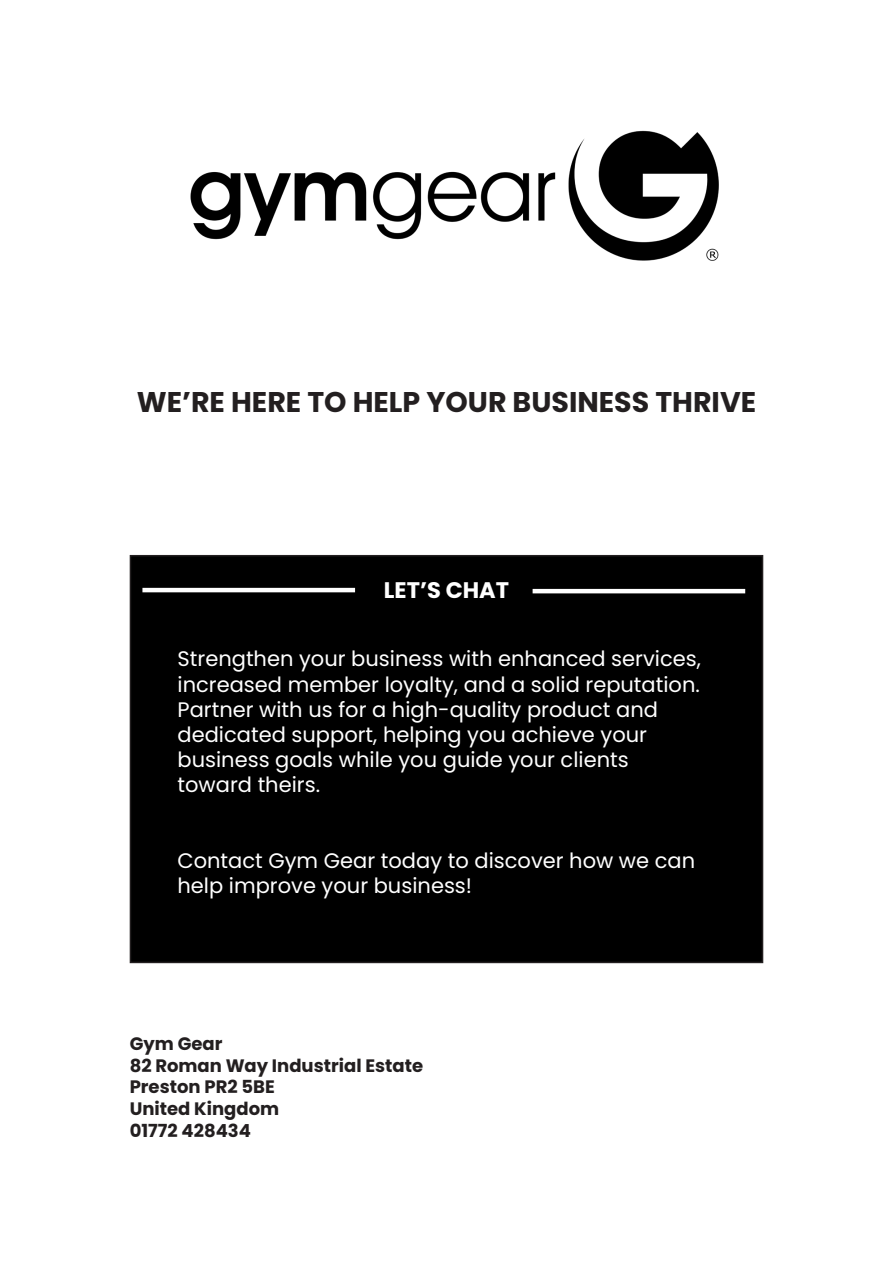
<style>
.page{position:relative;width:893px;height:1263px;background:#fff}
.page>*{position:absolute;margin:0;border:0;box-sizing:border-box;transform-origin:0 0}
.t1{font:700 28.5px "Poppins";color:#231f20}
.t2{font:700 22.5px "Poppins";color:#fff}
.t3{font:21px/25.2px "Poppins";color:#fff}
.t4{font:700 18px "Poppins";color:#231f20}
</style>
<div class="page">
<img style="left:190px;top:130px;width:529px;height:131px">
<div style="left:130px;top:556px;width:632px;height:406px;background:#000"></div>
<div style="left:130px;top:555px;width:633px;height:408px;border:2px solid #231f20"></div>
<hr style="left:142px;top:588px;width:213px;height:4px;background:#fff">
<hr style="left:533px;top:589px;width:212px;height:4px;background:#fff">
<p class="t1" style="left:137px;top:385px;width:621px">WE’RE HERE TO HELP YOUR BUSINESS THRIVE</p>
<p class="t2" style="left:384px;top:577px;width:127px">LET’S CHAT</p>
<p class="t3" style="left:178px;top:646px;width:525px">Strengthen your business with enhanced services, increased member loyalty, and a solid reputation.<br>Partner with us for a high-quality product and dedicated support, helping you achieve your business goals while you guide your clients</p>
<p class="t3" style="left:178px;top:772px;width:144px">toward theirs.</p>
<p class="t3" style="left:178px;top:848px;width:519px">Contact Gym Gear today to discover how we can help improve your business!</p>
<p class="t4" style="left:130px;top:1033px;width:94px">Gym Gear</p>
<p class="t4" style="left:130px;top:1055px;width:295px">82 Roman Way Industrial Estate</p>
<p class="t4" style="left:130px;top:1076px;width:147px">Preston PR2 5BE</p>
<p class="t4" style="left:130px;top:1098px;width:151px">United Kingdom</p>
<p class="t4" style="left:130px;top:1120px;width:123px">01772 428434</p>
</div>
